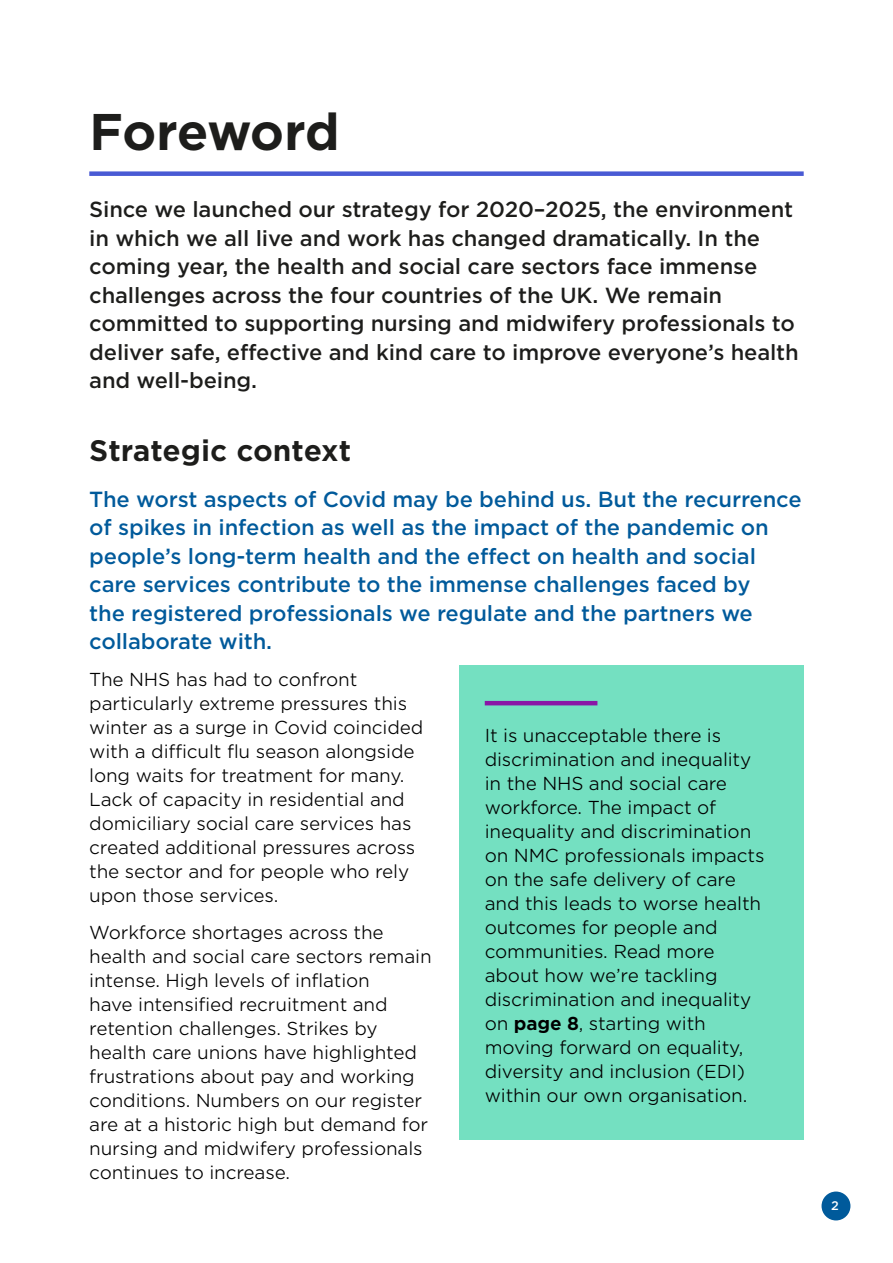
<style>
.page{position:relative;width:893px;height:1263px;background:#fff}
.page>*{position:absolute;margin:0;border:0;box-sizing:border-box;transform-origin:0 0}
.Heading{font:700 49.5px "Gotham S Sm";letter-spacing:-.025em;color:#1d1d1b}
.Subhead{font:700 28.5px "Gotham S Sm";letter-spacing:-.005em;color:#1d1d1b}
.Lead_in_copy_2{font:500 21px/28.5px "Gotham S Sm";letter-spacing:-.01em;color:#1d1d1b}
.Subhead-leadin{font:500 21px/28.5px "Gotham S Sm";letter-spacing:-.01em;color:#005a9b}
.Body_copy_split{font:300 18px/24px "Gotham S Sm";letter-spacing:-.01em;color:#000}
.Body_copy{font:300 18px/24px "Gotham S Sm";letter-spacing:-.01em;color:#000}
.t1{font:500 12px "Gotham S Sm";color:#fff}
.s1{font-weight:700}
</style>
<div class="page">
<div style="left:821px;top:1191px;width:29px;height:29px;background:#005a9b;border-radius:50%"></div>
<div style="left:89px;top:171px;width:715px;height:5px;background:#495ad4"></div>
<div style="left:459px;top:665px;width:345px;height:475px;background:#74e0c1"></div>
<hr style="left:485px;top:701px;width:112px;height:4px;background:#8917a6">
<h1 class="Heading" style="left:89px;top:98px;width:252px">Foreword</h1>
<h2 class="Lead_in_copy_2" style="left:89px;top:195px;width:711px">Since we launched our strategy for 2020–2025, the environment in which we all live and work has changed dramatically. In the coming year, the health and social care sectors face immense challenges across the four countries of the UK. We remain committed to supporting nursing and midwifery professionals to deliver safe, effective and kind care to improve everyone’s health and well-being.</h2>
<h2 class="Subhead" style="left:89px;top:431px;width:263px">Strategic context</h2>
<h3 class="Subhead-leadin" style="left:89px;top:484px;width:714px">The worst aspects of Covid may be behind us. But the recurrence of spikes in infection as well as the impact of the pandemic on people’s long-term health and the effect on health and social care services contribute to the immense challenges faced by<br>the registered professionals we regulate and the partners we collaborate with.</h3>
<p class="Body_copy_split" style="left:89px;top:667px;width:336px">The NHS has had to confront particularly extreme pressures this winter as a surge in Covid coincided with a difficult flu season alongside long waits for treatment for many.<br>Lack of capacity in residential and domiciliary social care services has created additional pressures across the sector and for people who rely upon those services.</p>
<p class="Body_copy_split" style="left:89px;top:919px;width:344px">Workforce shortages across the health and social care sectors remain intense. High levels of inflation<br>have intensified recruitment and retention challenges. Strikes by health care unions have highlighted frustrations about pay and working conditions. Numbers on our register are at a historic high but demand for nursing and midwifery professionals continues to increase.</p>
<p class="Body_copy" style="left:485px;top:723px;width:281px">It is unacceptable there is discrimination and inequality in the NHS and social care workforce. The impact of inequality and discrimination on NMC professionals impacts on the safe delivery of care and this leads to worse health outcomes for people and communities. Read more about how we’re tackling discrimination and inequality on <span class="s1">page 8</span>, starting with moving forward on equality, diversity and inclusion (EDI) within our own organisation.</p>
<p class="t1" style="left:831px;top:1198px;width:9px">2</p>
</div>
